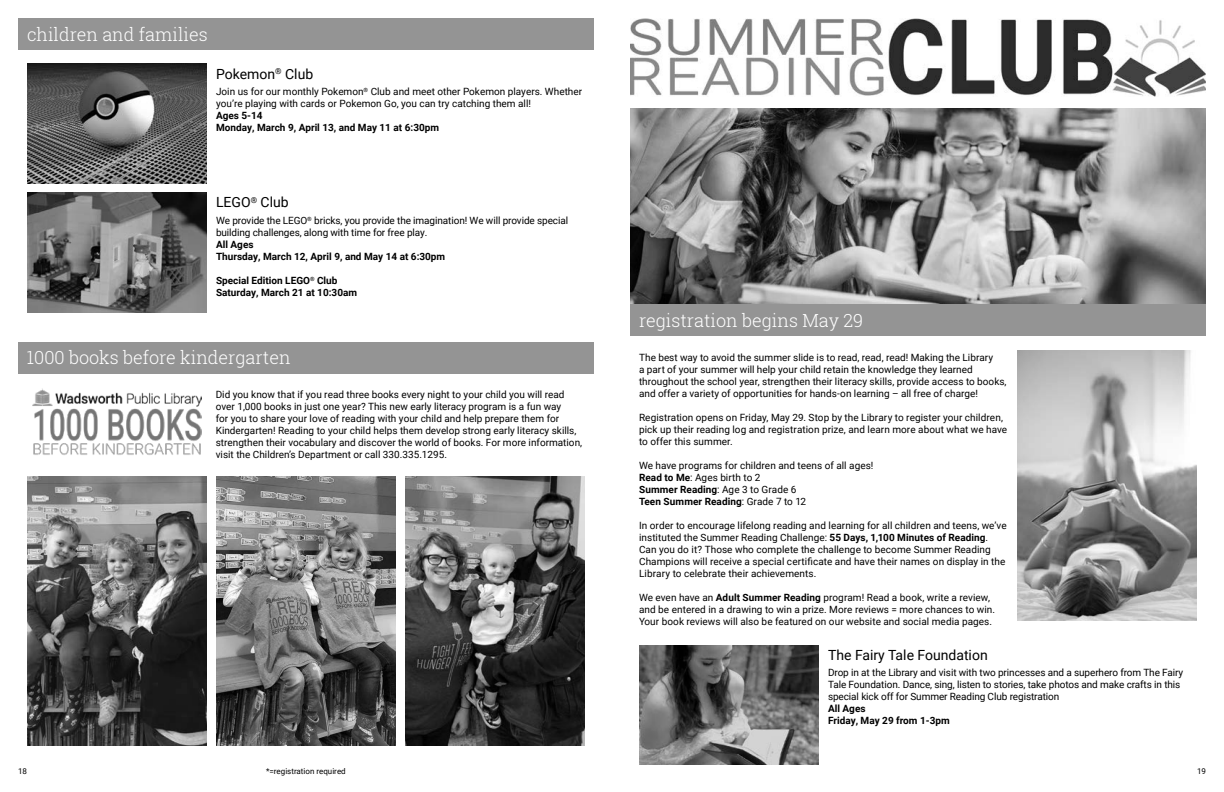
<style>
.page{position:relative;width:1224px;height:792px;background:#fff}
.page>*{position:absolute;margin:0;border:0;box-sizing:border-box;transform-origin:0 0}
.t1{font:300 18px "Roboto Slab";color:#fff}
.t2{font:14px "Roboto";color:#000}
.t3{font:10px/12px "Roboto";color:#000}
.t4{font:700 10px/12px "Roboto";color:#000}
.t5{font:8px "Roboto";color:#000}
.s1{font-weight:700}
</style>
<div class="page">
<div style="left:18px;top:18px;width:576px;height:32px;background:#949494"></div>
<img style="left:27px;top:64px;width:180px;height:120px">
<img style="left:27px;top:193px;width:180px;height:120px">
<img style="left:639px;top:645px;width:180px;height:120px">
<img style="left:33px;top:388px;width:168px;height:67px">
<img style="left:630px;top:108px;width:576px;height:196px">
<div style="left:630px;top:304px;width:576px;height:32px;background:#949494"></div>
<img style="left:27px;top:476px;width:180px;height:270px">
<img style="left:216px;top:476px;width:180px;height:270px">
<img style="left:405px;top:476px;width:180px;height:270px">
<img style="left:1017px;top:351px;width:180px;height:270px">
<div style="left:18px;top:342px;width:576px;height:31px;background:#949494"></div>
<img style="left:630px;top:18px;width:576px;height:79px">
<h1 class="t1" style="left:27px;top:22px;width:182px">children and families</h1>
<h2 class="t2" style="left:216px;top:64px;width:99px">Pokemon<sup>®</sup> Club</h2>
<p class="t3" style="left:216px;top:85px;width:368px">Join us for our monthly Pokemon<sup>®</sup> Club and meet other Pokemon players. Whether you’re playing with cards or Pokemon Go, you can try catching them all!</p>
<p class="t4" style="left:216px;top:109px;width:225px">Ages 5-14<br>Monday, March 9, April 13, and May 11 at 6:30pm</p>
<h2 class="t2" style="left:216px;top:193px;width:74px">LEGO<sup>®</sup> Club</h2>
<p class="t3" style="left:216px;top:214px;width:354px">We provide the LEGO<sup>®</sup> bricks, you provide the imagination! We will provide special building challenges, along with time for free play.</p>
<p class="t4" style="left:216px;top:238px;width:231px">All Ages<br>Thursday, March 12, April 9, and May 14 at 6:30pm</p>
<p class="t4" style="left:216px;top:274px;width:143px">Special Edition LEGO<sup>®</sup> Club<br>Saturday, March 21 at 10:30am</p>
<h1 class="t1" style="left:27px;top:345px;width:265px">1000 books before kindergarten</h1>
<p class="t3" style="left:216px;top:388px;width:368px">Did you know that if you read three books every night to your child you will read over 1,000 books in just one year? This new early literacy program is a fun way<br>for you to share your love of reading with your child and help prepare them for Kindergarten! Reading to your child helps them develop strong early literacy skills, strengthen their vocabulary and discover the world of books. For more information, visit the Children’s Department or call 330.335.1295.</p>
<h1 class="t1" style="left:639px;top:308px;width:226px">registration begins May 29</h1>
<p class="t3" style="left:639px;top:352px;width:369px">The best way to avoid the summer slide is to read, read, read! Making the Library<br>a part of your summer will help your child retain the knowledge they learned throughout the school year, strengthen their literacy skills, provide access to books, and offer a variety of opportunities for hands-on learning – all free of charge!</p>
<p class="t3" style="left:639px;top:412px;width:370px">Registration opens on Friday, May 29. Stop by the Library to register your children, pick up their reading log and registration prize, and learn more about what we have to offer this summer.</p>
<p class="t3" style="left:639px;top:460px;width:236px">We have programs for children and teens of all ages!<br><span class="s1">Read to Me</span>: Ages birth to 2<br><span class="s1">Summer Reading</span>: Age 3 to Grade 6<br><span class="s1">Teen Summer Reading</span>: Grade 7 to 12</p>
<p class="t3" style="left:639px;top:520px;width:369px">In order to encourage lifelong reading and learning for all children and teens, we’ve instituted the Summer Reading Challenge: <span class="s1">55 Days, 1,100 Minutes of Reading</span>.<br>Can you do it? Those who complete the challenge to become Summer Reading Champions will receive a special certificate and have their names on display in the Library to celebrate their achievements.</p>
<p class="t3" style="left:639px;top:592px;width:358px">We even have an <span class="s1">Adult Summer Reading</span> program! Read a book, write a review, and be entered in a drawing to win a prize. More reviews = more chances to win.<br>Your book reviews will also be featured on our website and social media pages.</p>
<h2 class="t2" style="left:828px;top:645px;width:161px">The Fairy Tale Foundation</h2>
<p class="t3" style="left:828px;top:666px;width:357px">Drop in at the Library and visit with two princesses and a superhero from The Fairy<br>Tale Foundation. Dance, sing, listen to stories, take photos and make crafts in this special kick off for Summer Reading Club registration</p>
<p class="t4" style="left:828px;top:702px;width:123px">All Ages<br>Friday, May 29 from 1-3pm</p>
<p class="t5" style="left:18px;top:766px;width:10px">18</p>
<p class="t5" style="left:266px;top:766px;width:81px">*=registration required</p>
<p class="t5" style="left:1197px;top:766px;width:10px">19</p>
</div>
